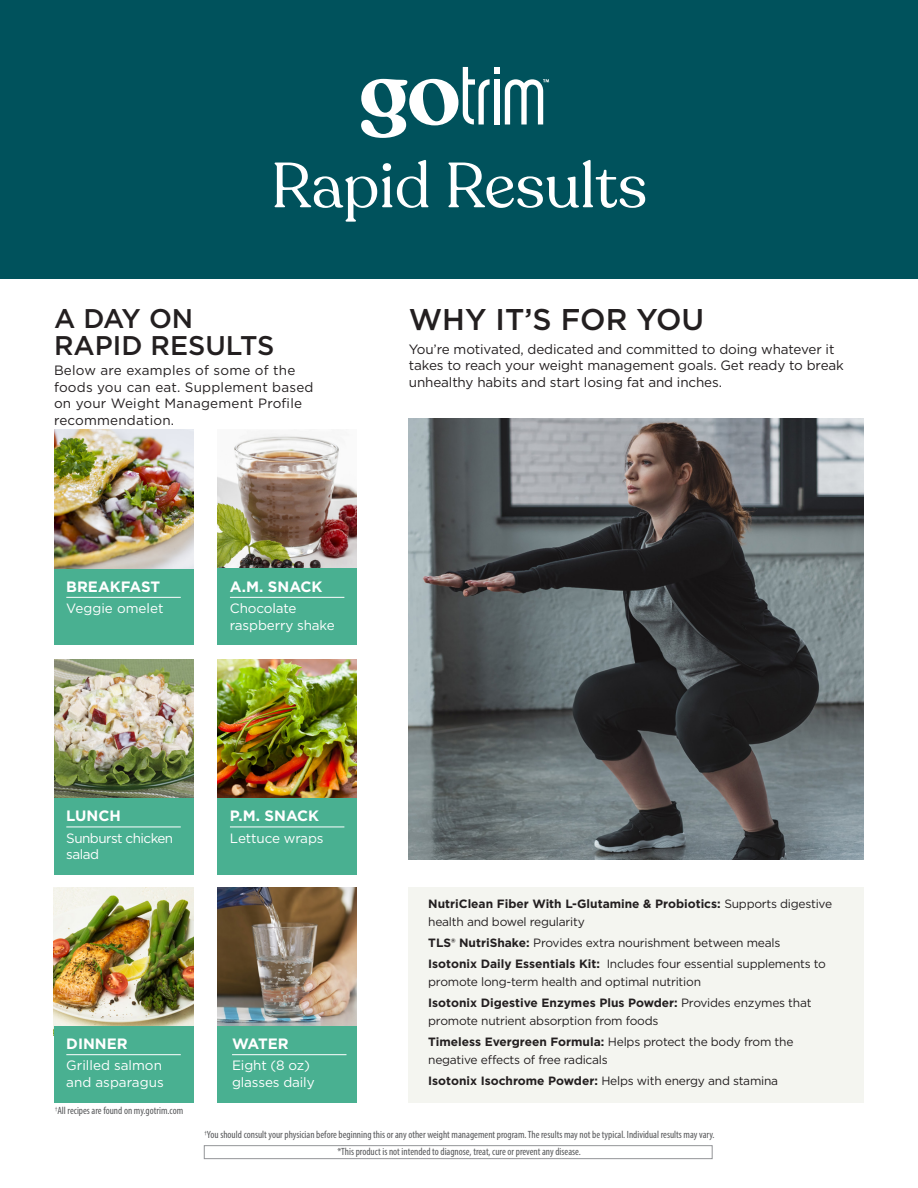
<style>
.page{position:relative;width:918px;height:1188px;background:#fff}
.page>*{position:absolute;margin:0;border:0;box-sizing:border-box;transform-origin:0 0}
.t1{font:63px "Recoleta";color:#fff}
.t2{font:500 30px "Gotham";color:#231f20}
.t3{font:500 27px "Gotham";color:#231f20}
.t4{font:700 15px "Gotham";color:#fff}
.t5{font:13.5px/16.5px "Gotham";letter-spacing:-.01em;color:#231f20}
.t6{font:13.5px/16.5px "Gotham";letter-spacing:.015em;color:#231f20}
.t7{font:13.5px/16.5px "Gotham";letter-spacing:-.01em;color:#fff}
.t8{font:13.5px/16.5px "Gotham";letter-spacing:-.04em;color:#fff}
.t9{font:12px/18px "Gotham";letter-spacing:-.02em;color:#231f20}
.t10{font:700 12px/18px "Gotham";color:#231f20}
.t11{font:condensed 10.5px "Myriad Pro";color:#57585a}
.s1{font-weight:400}
.s2{font-weight:700}
</style>
<div class="page">
<img style="left:218px;top:887px;width:139px;height:139px">
<img style="left:54px;top:887px;width:140px;height:148px">
<img style="left:218px;top:659px;width:139px;height:139px">
<img style="left:54px;top:659px;width:139px;height:139px">
<img style="left:218px;top:433px;width:139px;height:136px">
<div style="left:409px;top:887px;width:455px;height:215px;background:#f4f5f0"></div>
<div style="left:204px;top:1145px;width:508px;height:14px;border:1px solid #939598"></div>
<div style="left:0;top:0;width:918px;height:278px;background:#00525c"></div>
<svg style="left:361px;top:67px;width:188px;height:71px"></svg>
<div style="left:54px;top:1026px;width:139px;height:76px;background:#49b091"></div>
<div style="left:218px;top:1026px;width:139px;height:76px;background:#49b091"></div>
<div style="left:54px;top:569px;width:139px;height:76px;background:#49b091"></div>
<div style="left:218px;top:569px;width:139px;height:76px;background:#49b091"></div>
<div style="left:54px;top:798px;width:139px;height:77px;background:#49b091"></div>
<div style="left:218px;top:798px;width:139px;height:77px;background:#49b091"></div>
<hr style="left:66px;top:597px;width:115px;height:1px;background:#fff">
<hr style="left:230px;top:597px;width:114px;height:1px;background:#fff">
<hr style="left:66px;top:827px;width:115px;height:1px;background:#fff">
<hr style="left:230px;top:827px;width:114px;height:1px;background:#fff">
<hr style="left:66px;top:1054px;width:115px;height:1px;background:#fff">
<hr style="left:232px;top:1054px;width:115px;height:1px;background:#fff">
<img style="left:409px;top:419px;width:455px;height:441px">
<img style="left:54px;top:430px;width:139px;height:139px">
<p class="t1" style="left:271px;top:147px;width:378px">Rapid Results</p>
<p class="t3" style="left:54px;top:301px;width:141px">A DAY ON</p>
<p class="t3" style="left:54px;top:328px;width:222px">RAPID RESULTS</p>
<p class="t6" style="left:54px;top:362px;width:261px">Below are examples of some of the foods you can eat. Supplement based on your Weight Management Profile recommendation.</p>
<p class="t4" style="left:66px;top:576px;width:95px">BREAKFAST</p>
<p class="t7" style="left:66px;top:600px;width:99px">Veggie omelet</p>
<p class="t4" style="left:230px;top:576px;width:94px">A.M. SNACK</p>
<p class="t7" style="left:230px;top:600px;width:106px">Chocolate raspberry shake</p>
<p class="t4" style="left:66px;top:806px;width:56px">LUNCH</p>
<p class="t8" style="left:66px;top:829px;width:108px">Sunburst chicken salad</p>
<p class="t4" style="left:230px;top:806px;width:91px">P.M. SNACK</p>
<p class="t7" style="left:230px;top:829px;width:95px">Lettuce wraps</p>
<p class="t4" style="left:66px;top:1034px;width:63px">DINNER</p>
<p class="t7" style="left:66px;top:1057px;width:99px">Grilled salmon and asparagus</p>
<p class="t11" style="left:55px;top:1104px;width:130px"><sup>†</sup>All recipes are found on my.gotrim.com</p>
<p class="t4" style="left:232px;top:1034px;width:58px">WATER</p>
<p class="t7" style="left:232px;top:1057px;width:84px">Eight (8 oz) glasses daily</p>
<p class="t2" style="left:409px;top:300px;width:297px">WHY IT’S FOR YOU</p>
<p class="t5" style="left:409px;top:340px;width:437px">You’re motivated, dedicated and committed to doing whatever it takes to reach your weight management goals. Get ready to break unhealthy habits and start losing fat and inches.</p>
<p class="t10" style="left:428px;top:894px;width:405px">NutriClean Fiber With L-Glutamine &amp; Probiotics: <span class="s1">Supports digestive health and bowel regularity</span></p>
<p class="t9" style="left:428px;top:933px;width:354px"><span class="s2">TLS® NutriShake:</span> Provides extra nourishment between meals</p>
<p class="t9" style="left:428px;top:954px;width:399px"><span class="s2">Isotonix Daily Essentials Kit:</span> Includes four essential supplements to promote long-term health and optimal nutrition</p>
<p class="t9" style="left:428px;top:994px;width:385px"><span class="s2">Isotonix Digestive Enzymes Plus Powder:</span> Provides enzymes that promote nutrient absorption from foods</p>
<p class="t9" style="left:428px;top:1033px;width:367px"><span class="s2">Timeless Evergreen Formula:</span> Helps protect the body from the negative effects of free radicals</p>
<p class="t9" style="left:428px;top:1072px;width:351px"><span class="s2">Isotonix Isochrome Powder:</span> Helps with energy and stamina</p>
<p class="t11" style="left:205px;top:1128px;width:511px"><sup>†</sup>You should consult your physician before beginning this or any other weight management program. The results may not be typical. Individual results may vary.</p>
<p class="t11" style="left:337px;top:1145px;width:245px">*This product is not intended to diagnose, treat, cure or prevent any disease.</p>
</div>
